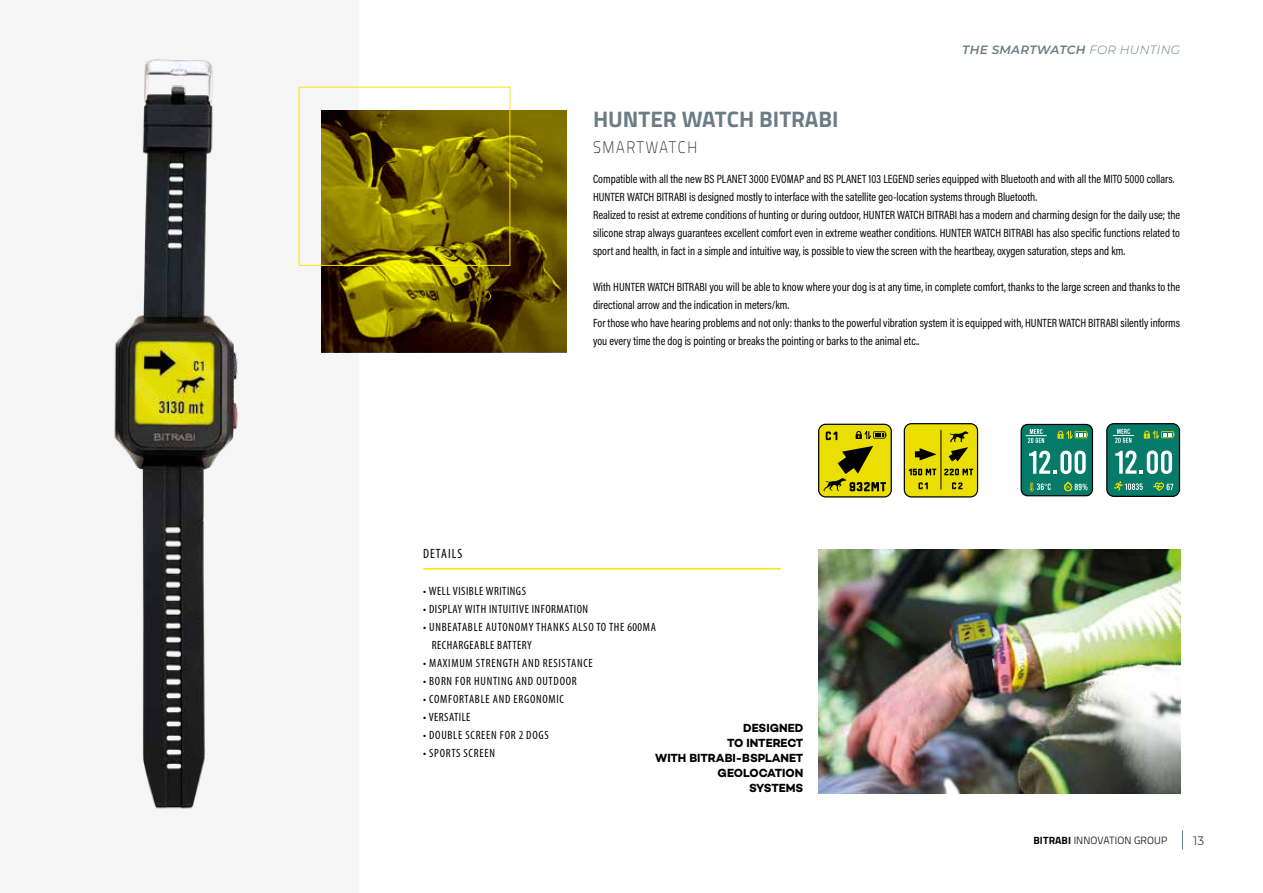
<style>
.page{position:relative;width:1263px;height:893px;background:#fff}
.page>*{position:absolute;margin:0;border:0;box-sizing:border-box;transform-origin:0 0}
.t1{font:700 22.5px "Titillium";color:#6c7c85}
.t2{font:100 16.5px "Titillium";letter-spacing:.11em;color:#000;scale:.88 1}
.t3{font:condensed 13.5px "Myriad Pro";letter-spacing:.075em;color:#000}
.t4{font:12px/18px "Acumin Pro Cond";color:#000;scale:.96 1}
.t5{font:condensed 12px/18px "Myriad Pro";letter-spacing:.06em;color:#000}
.t6{font:condensed 12px "Myriad Pro";letter-spacing:.04em;color:#000}
.t7{font:700 12px/15px "Campton";letter-spacing:-.005em;color:#000;text-align:right;scale:.96 1}
.t8{font:italic 600 12px "Montserrat";letter-spacing:.025em;color:#6c7c85}
.t9{font:300 12px "Montserrat";color:#000}
.t10{font:300 10.5px "Titillium";letter-spacing:.01em;color:#000}
.s1{font-weight:300}
.s2{font-weight:700}
</style>
<div class="page">
<div style="left:0;top:0;width:358px;height:893px;background:#f6f6f6"></div>
<svg style="left:1182px;top:830px;width:1px;height:19px"></svg>
<hr style="left:0;top:0;width:1px;height:893px;background:#ffe200">
<img style="left:0;top:111px;width:1px;height:671px">
<img style="left:818px;top:549px;width:362px;height:244px">
<svg style="left:335px;top:111px;width:231px;height:241px;background:#705f00"></svg>
<hr style="left:423px;top:568px;width:358px;height:1px;background:#ffe200">
<div style="left:299px;top:87px;width:211px;height:179px;border:1px solid #ffe200"></div>
<img style="left:114px;top:59px;width:221px;height:750px">
<svg style="left:818px;top:424px;width:74px;height:73px;background:#b3aa02"></svg>
<svg style="left:904px;top:423px;width:74px;height:74px;background:#c1b802"></svg>
<div style="left:1021px;top:424px;width:71px;height:72px;background:#077b6a;border-radius:6px"></div>
<div style="left:1020px;top:424px;width:73px;height:72px;border:1px solid #000;border-radius:6px"></div>
<svg style="left:1029px;top:451px;width:57px;height:23px"></svg>
<svg style="left:1057px;top:430px;width:31px;height:9px"></svg>
<svg style="left:1030px;top:482px;width:21px;height:9px"></svg>
<svg style="left:1026px;top:429px;width:20px;height:14px"></svg>
<svg style="left:1064px;top:481px;width:23px;height:11px"></svg>
<svg style="left:1106px;top:423px;width:74px;height:74px;background:#338a77"></svg>
<h1 class="t1" style="left:593px;top:102px;width:247px">HUNTER WATCH BITRABI</h1>
<h2 class="t2" style="left:593px;top:135px;width:120px">SMARTWATCH</h2>
<p class="t8" style="left:962px;top:41px;width:219px">THE SMARTWATCH <span class="s1">FOR HUNTING</span></p>
<p class="t4" style="left:593px;top:170px;width:613px">Compatible with all the new BS PLANET 3000 EVOMAP and BS PLANET 103 LEGEND series equipped with Bluetooth and with all the MITO 5000 collars.<br>HUNTER WATCH BITRABI is designed mostly to interface with the satellite geo-location systems through Bluetooth.<br>Realized to resist at extreme conditions of hunting or during outdoor, HUNTER WATCH BITRABI has a modern and charming design for the daily use; the silicone strap always guarantees excellent comfort even in extreme weather conditions. HUNTER WATCH BITRABI has also specific functions related to sport and health, in fact in a simple and intuitive way, is possible to view the screen with the heartbeay, oxygen saturation, steps and km.</p>
<p class="t4" style="left:593px;top:278px;width:613px">With HUNTER WATCH BITRABI you will be able to know where your dog is at any time, in complete comfort, thanks to the large screen and thanks to the directional arrow and the indication in meters/km.<br>For those who have hearing problems and not only: thanks to the powerful vibration system it is equipped with, HUNTER WATCH BITRABI silently informs you every time the dog is pointing or breaks the pointing or barks to the animal etc..</p>
<p class="t3" style="left:423px;top:545px;width:41px">DETAILS</p>
<p class="t6" style="left:423px;top:583px;width:104px">• WELL VISIBLE WRITINGS</p>
<p class="t6" style="left:423px;top:601px;width:166px">• DISPLAY WITH INTUITIVE INFORMATION</p>
<p class="t5" style="left:432px;top:617px;width:226px;text-indent:-9px">• UNBEATABLE AUTONOMY THANKS ALSO TO THE 600MA<br>RECHARGEABLE BATTERY</p>
<p class="t5" style="left:423px;top:653px;width:171px">• MAXIMUM STRENGTH AND RESISTANCE</p>
<p class="t5" style="left:423px;top:671px;width:155px">• BORN FOR HUNTING AND OUTDOOR</p>
<p class="t5" style="left:423px;top:689px;width:142px">• COMFORTABLE AND ERGONOMIC</p>
<p class="t6" style="left:423px;top:709px;width:49px">• VERSATILE</p>
<p class="t5" style="left:423px;top:725px;width:127px">• DOUBLE SCREEN FOR 2 DOGS</p>
<p class="t5" style="left:423px;top:743px;width:73px">• SPORTS SCREEN</p>
<p class="t7" style="left:655px;top:720px;width:156px">DESIGNED<br>TO INTERECT<br>WITH BITRABI-BSPLANET<br>GEOLOCATION<br>SYSTEMS</p>
<p class="t10" style="left:1033px;top:832px;width:135px"><span class="s2">BITRABI</span> INNOVATION GROUP</p>
<p class="t9" style="left:1193px;top:833px;width:12px">13</p>
</div>
